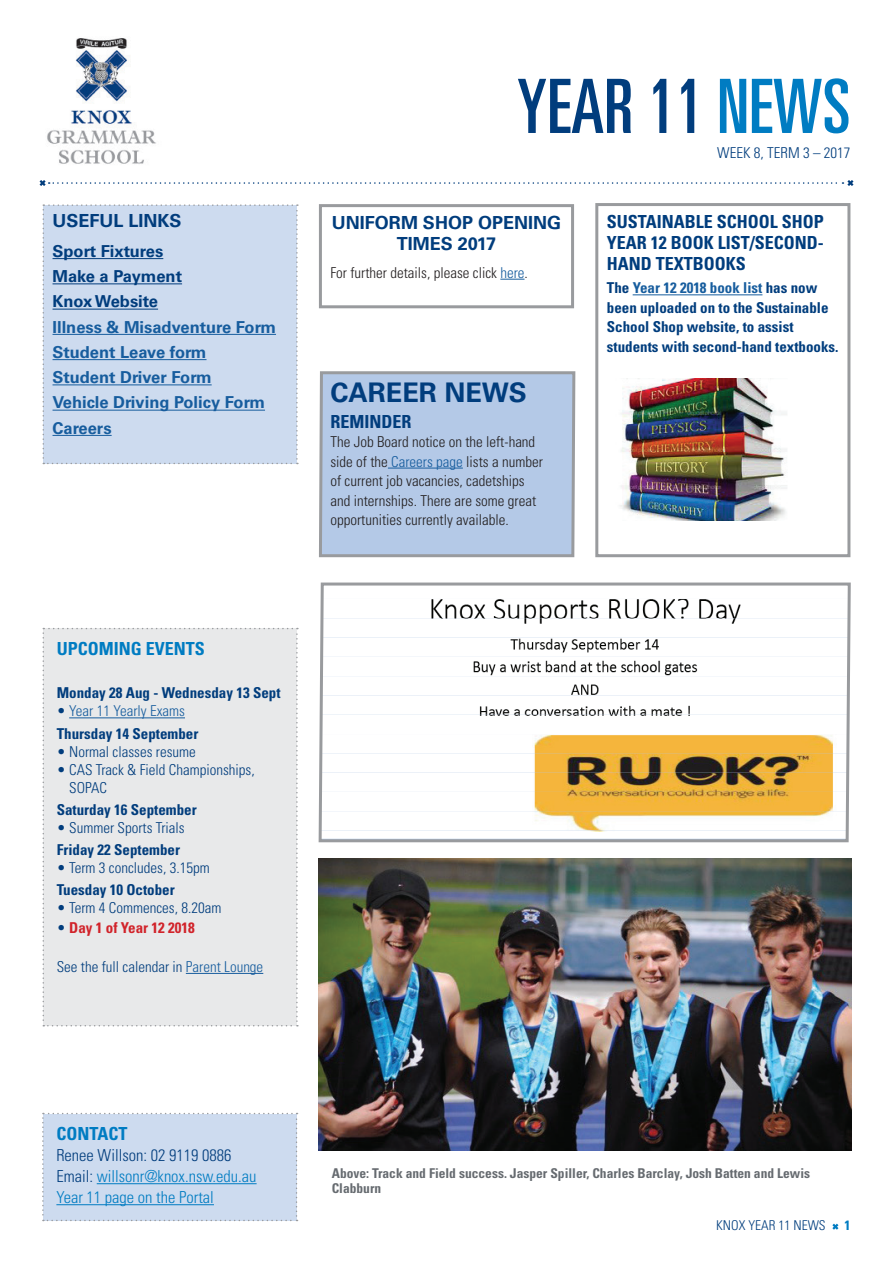
<style>
.page{position:relative;width:893px;height:1263px;background:#fff}
.page>*{position:absolute;margin:0;border:0;box-sizing:border-box;transform-origin:0 0}
.t1{font:ultra-condensed 75px "Univers LT Std";color:#013d7d}
.t2{font:700 27px "Univers LT Std";color:#013d7d}
.t3{font:700 condensed 18px/21px "Univers LT Std";color:#013d7d;text-align:justify}
.t4{font:700 18px/21px "Univers LT Std";color:#013d7d;text-align:center}
.t5{font:700 condensed 18px "Univers LT Std";color:#007cc2}
.t6{font:700 16.5px/25.2px "Univers LT Std";color:#175d9e}
.t7{font:300 condensed 16.5px/21px "Univers LT Std";color:#007cc2}
.t8{font:700 16.5px/25.2px "Univers LT Std";color:#013d7d}
.t9{font:700 condensed 15px/19.5px "Univers LT Std";color:#013d7d}
.t10{font:300 condensed 15px/19.5px "Univers LT Std";color:#231f20}
.t11{font:300 condensed 15px/18px "Univers LT Std";color:#013d7d}
.t12{font:700 condensed 15px "Univers LT Std";color:#d1232a}
.t13{font:700 condensed 13.5px/15px "Univers LT Std";color:#666b70}
.t14{font:300 condensed 13.5px "Univers LT Std";color:#013d7d}
.t15{font:700 condensed 13.5px "Univers LT Std";color:#007cc2}
.s1{font-weight:300}
.s2{font-weight:300;color:#175d9e}
.s3{font-weight:300;color:#013d7d}
.s4{color:#175d9e}
.s5{color:#007cc2}
.s6{color:#013d7d}
</style>
<div class="page">
<svg style="left:39px;top:180px;width:815px;height:6px"></svg>
<svg style="left:832px;top:1223px;width:7px;height:7px"></svg>
<img style="left:47px;top:38px;width:109px;height:126px">
<div style="left:42px;top:1113px;width:256px;height:108px;background:#cddbef"></div>
<div style="left:43px;top:628px;width:255px;height:398px;background:#e8e9ea"></div>
<div style="left:43px;top:204px;width:255px;height:260px;background:#cddbef"></div>
<svg style="left:500px;top:279px;width:24px;height:1px"></svg>
<div style="left:319px;top:204px;width:255px;height:104px;border:3px solid #999b9e"></div>
<svg style="left:319px;top:371px;width:257px;height:187px;background:#b3c6e3"></svg>
<hr style="left:633px;top:294px;width:129px;height:1px;background:#175d9e">
<div style="left:595px;top:203px;width:255px;height:354px;border:3px solid #999b9e"></div>
<img style="left:620px;top:379px;width:167px;height:142px">
<img style="left:319px;top:858px;width:533px;height:293px">
<svg style="left:318px;top:582px;width:533px;height:261px"></svg>
<p class="t4" style="left:53px;top:211px;width:131px">USEFUL LINKS</p>
<p class="t8" style="left:53px;top:239px;width:131px">Sport Fixtures<br>Make a Payment<br>Knox Website</p>
<p class="t6" style="left:53px;top:314px;width:225px">Illness &amp; Misadventure Form<br>Student Leave form<br>Student Driver Form<br>Vehicle Driving Policy Form<br>Careers</p>
<p class="t5" style="left:57px;top:638px;width:150px">UPCOMING EVENTS</p>
<p class="t9" style="left:57px;top:683px;width:225px">Monday 28 Aug - Wednesday 13 Sept</p>
<p class="t9" style="left:57px;top:700px;width:143px;line-height:22.2px"><span class="s1">•</span> <span class="s2">Year 11 Yearly Exams<br></span>Thursday 14 September</p>
<p class="t11" style="left:57px;top:742px;width:141px">• Normal classes resume</p>
<p class="t11" style="left:69px;top:760px;width:187px;text-indent:-12px">• CAS Track &amp; Field Championships,<br>SOPAC</p>
<p class="t9" style="left:57px;top:800px;width:141px">Saturday 16 September</p>
<p class="t11" style="left:57px;top:818px;width:129px">• Summer Sports Trials</p>
<p class="t9" style="left:57px;top:840px;width:125px">Friday 22 September</p>
<p class="t11" style="left:57px;top:859px;width:154px">• Term 3 concludes, 3.15pm</p>
<p class="t9" style="left:57px;top:880px;width:120px">Tuesday 10 October</p>
<p class="t11" style="left:57px;top:899px;width:166px">• Term 4 Commences, 8.20am</p>
<p class="t12" style="left:57px;top:918px;width:140px"><span class="s3">•</span> Day 1 of Year 12 2018</p>
<p class="t11" style="left:57px;top:957px;width:208px">See the full calendar in <span class="s4">Parent Lounge</span></p>
<h1 class="t1" style="left:517px;top:64px;width:335px">YEAR 11 <span class="s5">NEWS</span></h1>
<p class="t4" style="left:332px;top:212px;width:231px">UNIFORM SHOP OPENING<br>TIMES 2017</p>
<p class="t10" style="left:330px;top:263px;width:199px">For further details, please click <span class="s4">here</span>.</p>
<h2 class="t2" style="left:330px;top:377px;width:198px">CAREER NEWS</h2>
<p class="t3" style="left:330px;top:411px;width:83px">REMINDER</p>
<p class="t10" style="left:330px;top:432px;width:214px">The Job Board notice on the left-hand side of the <span class="s4">Careers page</span> lists a number of current job vacancies, cadetships and internships. There are some great opportunities currently available.</p>
<p class="t11" style="left:717px;top:143px;width:135px">WEEK 8, TERM 3 – 2017</p>
<p class="t3" style="left:607px;top:211px;width:219px">SUSTAINABLE SCHOOL SHOP YEAR 12 BOOK LIST/SECOND-HAND TEXTBOOKS</p>
<p class="t9" style="left:607px;top:278px;width:233px">The <span class="s4">Year 12 2018 book list</span> has now been uploaded on to the Sustainable School Shop website, to assist students with second-hand textbooks.</p>
<p class="t5" style="left:56px;top:1122px;width:72px">CONTACT</p>
<p class="t7" style="left:56px;top:1145px;width:202px"><span class="s6">Renee Willson: 02 9119 0886<br>Email:</span> willsonr@knox.nsw.edu.au<br>Year 11 page on the Portal</p>
<p class="t13" style="left:332px;top:1165px;width:480px">Above: Track and Field success. Jasper Spiller, Charles Barclay, Josh Batten and Lewis<br>Clabburn</p>
<p class="t14" style="left:716px;top:1217px;width:111px">KNOX YEAR 11 NEWS</p>
<p class="t15" style="left:844px;top:1217px;width:7px">1</p>
</div>
